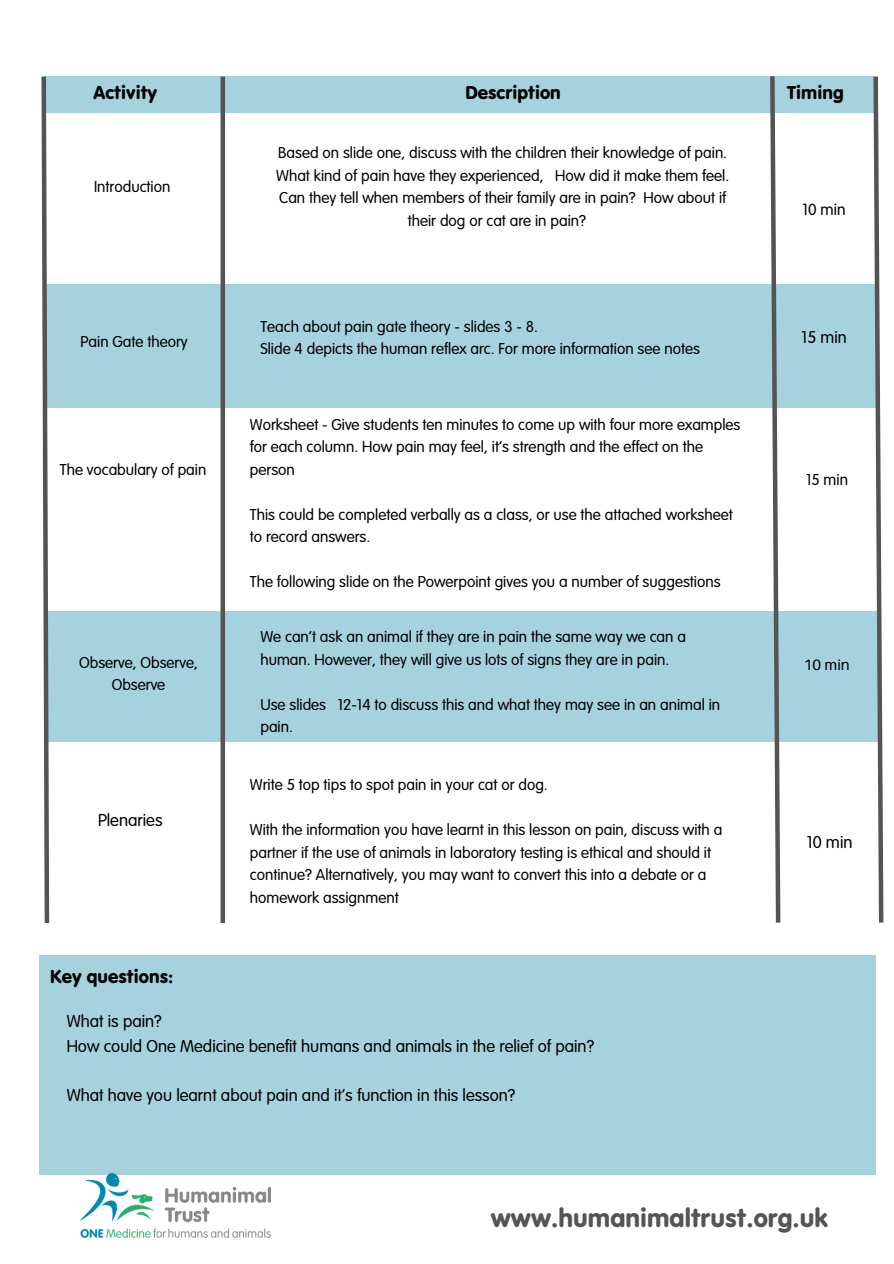
<style>
.page{position:relative;width:894px;height:1264px;background:#fff}
.page>*{position:absolute;margin:0;border:0;box-sizing:border-box;transform-origin:0 0}
.t1{font:27px "VAG Rundschrift D";color:#545454}
.t2{font:19.5px "VAG Rundschrift D";color:#000}
.t3{font:300 18px/24.8px "VAG Rundschrift D";color:#000}
.t4{font:300 17.7px "VAG Rundschrift D";color:#000}
.t5{font:300 16.95px "VAG Rundschrift D";color:#000}
.t6{font:300 16.5px/22.5px "VAG Rundschrift D";color:#000}
.t7{font:15px "Aileron";color:#000}
</style>
<div class="page">
<div style="left:44px;top:77px;width:831px;height:36px;background:#a6d2de"></div>
<div style="left:45px;top:611px;width:833px;height:131px;background:#a6d2de"></div>
<div style="left:44px;top:284px;width:834px;height:123px;background:#a6d2de"></div>
<svg style="left:41px;top:76px;width:10px;height:847px"></svg>
<svg style="left:767px;top:76px;width:15px;height:847px"></svg>
<div style="left:220px;top:77px;width:5px;height:846px;background:#545454"></div>
<svg style="left:870px;top:76px;width:14px;height:847px"></svg>
<div style="left:39px;top:954px;width:836px;height:220px;background:#a6d2de"></div>
<img style="left:80px;top:1173px;width:190px;height:64px">
<h2 class="t2" style="left:94px;top:85px;width:65px">Activity</h2>
<h2 class="t2" style="left:465px;top:84px;width:97px">Description</h2>
<h2 class="t2" style="left:786px;top:84px;width:58px">Timing</h2>
<h3 class="t6" style="left:94px;top:177px;width:78px">Introduction</h3>
<h3 class="t6" style="left:81px;top:332px;width:109px">Pain Gate theory</h3>
<h3 class="t6" style="left:60px;top:460px;width:148px">The vocabulary of pain</h3>
<h2 class="t6" style="left:278px;top:143px;width:450px">Based on slide one, discuss with the children their knowledge of pain.</h2>
<h2 class="t6" style="left:276px;top:166px;width:454px">What kind of pain have they experienced, How did it make them feel.</h2>
<h2 class="t6" style="left:279px;top:188px;width:448px">Can they tell when members of their family are in pain? How about if</h2>
<h2 class="t6" style="left:407px;top:211px;width:180px">their dog or cat are in pain?</h2>
<h3 class="t6" style="left:260px;top:317px;width:441px">Teach about pain gate theory - slides 3 - 8.<br>Slide 4 depicts the human reflex arc. For more information see notes</h3>
<h3 class="t6" style="left:250px;top:415px;width:492px">Worksheet - Give students ten minutes to come up with four more examples for each column. How pain may feel, it’s strength and the effect on the person</h3>
<h3 class="t6" style="left:250px;top:505px;width:484px">This could be completed verbally as a class, or use the attached worksheet to record answers.</h3>
<h3 class="t6" style="left:250px;top:572px;width:472px">The following slide on the Powerpoint gives you a number of suggestions</h3>
<h3 class="t5" style="left:802px;top:202px;width:44px">10 min</h3>
<h2 class="t4" style="left:801px;top:330px;width:47px">15 min</h2>
<h3 class="t6" style="left:805px;top:470px;width:43px">15 min</h3>
<h3 class="t6" style="left:260px;top:627px;width:427px">We can’t ask an animal if they are in pain the same way we can a human. However, they will give us lots of signs they are in pain.</h3>
<h3 class="t6" style="left:260px;top:694px;width:461px">Use slides 12-14 to discuss this and what they may see in an animal in pain.</h3>
<h3 class="t6" style="left:79px;top:653px;width:120px">Observe, Observe,</h3>
<h3 class="t7" style="left:803px;top:655px;width:47px">10 min</h3>
<h3 class="t6" style="left:112px;top:675px;width:55px">Observe</h3>
<h2 class="t3" style="left:98px;top:810px;width:66px">Plenaries</h2>
<h2 class="t6" style="left:250px;top:775px;width:299px">Write 5 top tips to spot pain in your cat or dog.</h2>
<h2 class="t6" style="left:250px;top:820px;width:474px">With the information you have learnt in this lesson on pain, discuss with a partner if the use of animals in laboratory testing is ethical and should it continue? Alternatively, you may want to convert this into a debate or a homework assignment</h2>
<p class="t2" style="left:50px;top:969px;width:125px">Key questions:</p>
<h3 class="t3" style="left:67px;top:1010px;width:529px">What is pain?<br>How could One Medicine benefit humans and animals in the relief of pain?</h3>
<h3 class="t3" style="left:67px;top:1084px;width:450px">What have you learnt about pain and it’s function in this lesson?</h3>
<h2 class="t3" style="left:806px;top:831px;width:47px">10 min</h2>
<h1 class="t1" style="left:490px;top:1207px;width:339px">www.humanimaltrust.org.uk</h1>
</div>
